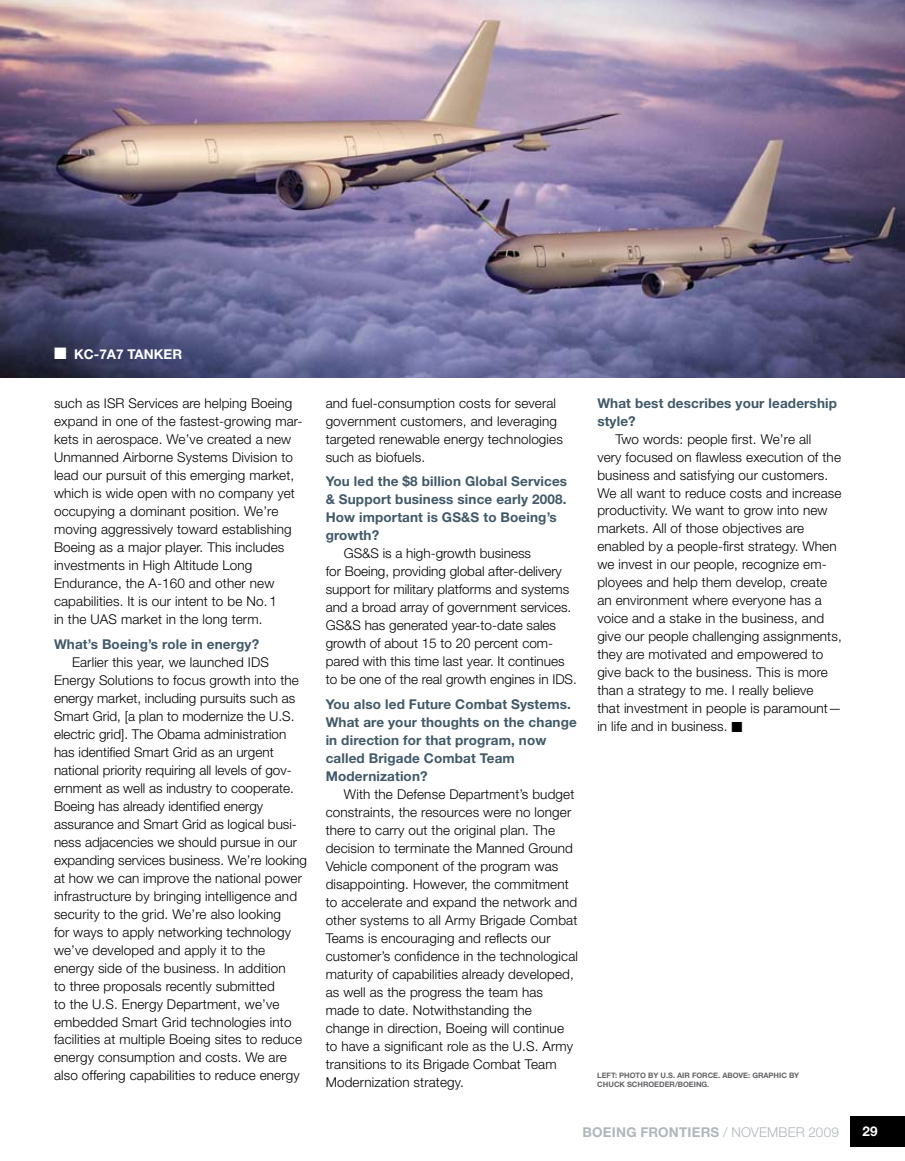
<style>
.page{position:relative;width:905px;height:1161px;background:#fff}
.page>*{position:absolute;margin:0;border:0;box-sizing:border-box;transform-origin:0 0}
.t1{font:300 13.5px/18px "Helvetica Neue";letter-spacing:.01em;color:#000}
.t2{font:700 13.5px/18px "Helvetica Neue";letter-spacing:.01em;color:#415968}
.t3{font:700 13.5px "Helvetica Neue";letter-spacing:.015em;color:#b0b7bb}
.t4{font:700 13.5px "Helvetica Neue";color:#fff}
.t5{font:700 7.5px "Helvetica Neue";color:#636467}
.s1{font-weight:300}
</style>
<div class="page">
<div style="left:850px;top:1116px;width:54px;height:31px;background:#000"></div>
<img style="left:0;top:0;width:904px;height:378px">
<svg style="left:55px;top:347px;width:11px;height:12px"></svg>
<p class="t4" style="left:74px;top:345px;width:100px">KC-7A7 tanker</p>
<p class="t1" style="left:54px;top:394px;width:250px">such as ISR Services are helping Boeing expand in one of the fastest-growing mar&shy;kets in aerospace. We’ve created a new Unmanned Airborne Systems Division to lead our pursuit of this emerging market, which is wide open with no company yet occupying a dominant position. We’re moving aggressively toward establishing Boeing as a major player. This includes investments in High Altitude Long Endurance, the A-160 and other new capabilities. It is our intent to be No. 1<br>in the UAS market in the long term.</p>
<p class="t2" style="left:54px;top:634px;width:207px">What’s Boeing’s role in energy?</p>
<p class="t1" style="left:54px;top:653px;width:254px;text-indent:18px">Earlier this year, we launched IDS Energy Solutions to focus growth into the energy market, including pursuits such as Smart Grid, [a plan to modernize the U.S. electric grid]. The Obama administration has identified Smart Grid as an urgent national priority requiring all levels of gov&shy;ernment as well as industry to cooperate.<br>Boeing has already identified energy assurance and Smart Grid as logical busi&shy;ness adjacencies we should pursue in our expanding services business. We’re looking at how we can improve the national power infrastructure by bringing intelligence and security to the grid. We’re also looking<br>for ways to apply networking technology we’ve developed and apply it to the energy side of the business. In addition<br>to three proposals recently submitted<br>to the U.S. Energy Department, we’ve embedded Smart Grid technologies into facilities at multiple Boeing sites to reduce energy consumption and costs. We are also offering capabilities to reduce energy</p>
<p class="t1" style="left:325px;top:394px;width:239px">and fuel-consumption costs for several government customers, and leveraging targeted renewable energy technologies such as biofuels.</p>
<p class="t2" style="left:325px;top:472px;width:243px">You led the $8 billion Global Services &amp; Support business since early 2008.<br>How important is GS&amp;S to Boeing’s growth?</p>
<p class="t1" style="left:325px;top:544px;width:253px;text-indent:18px">GS&amp;S is a high-growth business<br>for Boeing, providing global after-delivery support for military platforms and systems and a broad array of government services.<br>GS&amp;S has generated year-to-date sales growth of about 15 to 20 percent com&shy;pared with this time last year. It continues to be one of the real growth engines in IDS.</p>
<p class="t2" style="left:325px;top:695px;width:253px">You also led Future Combat Systems.<br>What are your thoughts on the change in direction for that program, now called Brigade Combat Team<br>Modernization?</p>
<p class="t1" style="left:326px;top:785px;width:254px;text-indent:18px">With the Defense Department’s budget constraints, the resources were no longer there to carry out the original plan. The decision to terminate the Manned Ground Vehicle component of the program was disappointing. However, the commitment to accelerate and expand the network and other systems to all Army Brigade Combat Teams is encouraging and reflects our customer’s confidence in the technological maturity of capabilities already developed, as well as the progress the team has made to date. Notwithstanding the change in direction, Boeing will continue to have a significant role as the U.S. Army transitions to its Brigade Combat Team Modernization strategy.</p>
<p class="t2" style="left:597px;top:393px;width:241px">What best describes your leadership style?</p>
<p class="t1" style="left:597px;top:429px;width:246px;text-indent:18px">Two words: people first. We’re all<br>very focused on flawless execution of the business and satisfying our customers.<br>We all want to reduce costs and increase productivity. We want to grow into new markets. All of those objectives are enabled by a people-first strategy. When we invest in our people, recognize em&shy;ployees and help them develop, create an environment where everyone has a voice and a stake in the business, and give our people challenging assignments, they are motivated and empowered to give back to the business. This is more than a strategy to me. I really believe<br>that investment in people is paramount— in life and in business. ■</p>
<p class="t5" style="left:597px;top:1071px;width:132px">LEFT: PHOTO BY U.S. AIR FORCE. Abo</p>
<p class="t5" style="left:738px;top:1071px;width:31px">ve: GRAPH</p>
<p class="t5" style="left:779px;top:1071px;width:22px">IC BY</p>
<p class="t5" style="left:597px;top:1080px;width:52px">Chuck Schroe</p>
<p class="t5" style="left:659px;top:1080px;width:52px">der/BOEING.</p>
<p class="t3" style="left:582px;top:1123px;width:258px">BOEING FRONTIERS <span class="s1">/ NOVEMBER 2009</span></p>
<p class="t4" style="left:862px;top:1123px;width:17px">29</p>
</div>
